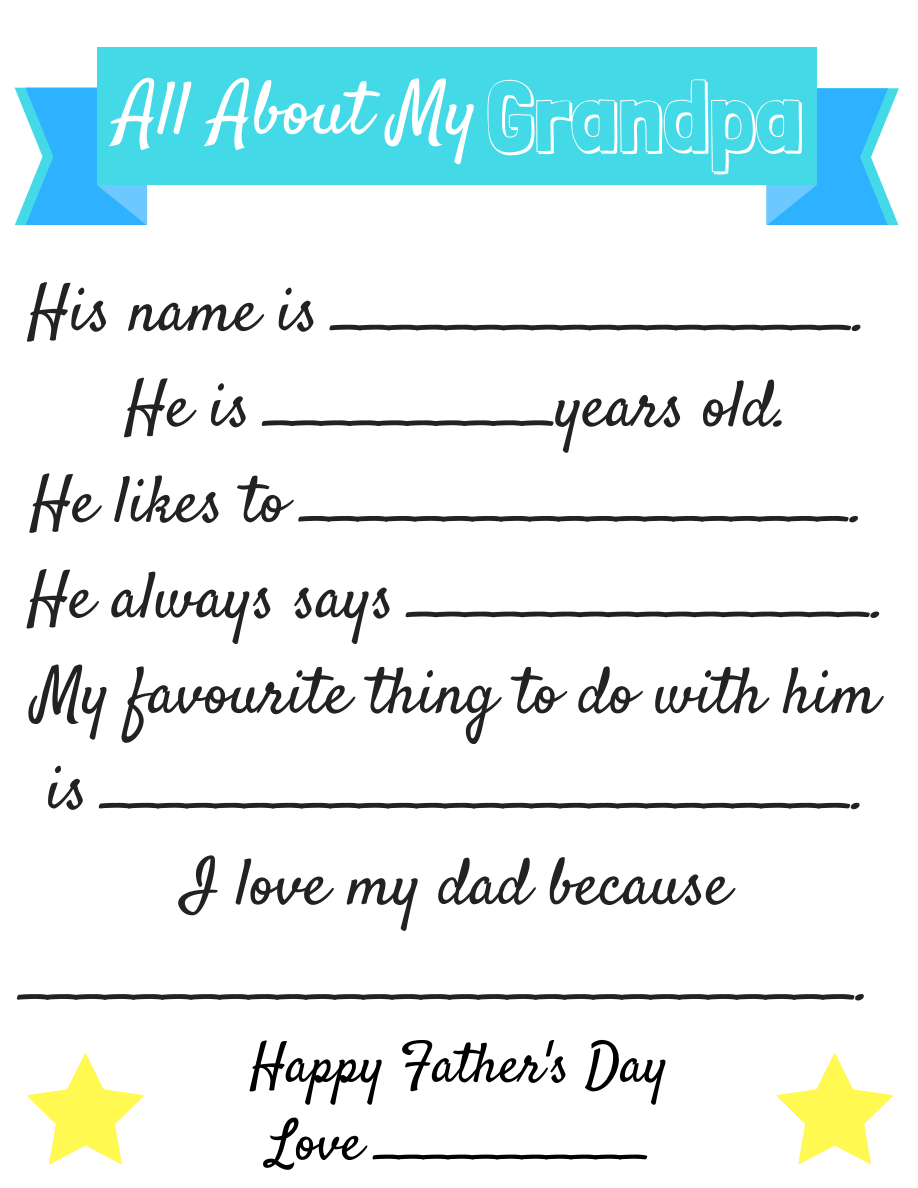
<style>
.page{position:relative;width:918px;height:1188px;background:#fff}
.page>*{position:absolute;margin:0;border:0;box-sizing:border-box;transform-origin:0 0}
.t1{font:74.7px "Satisfy";color:#fff}
.t2{font:65.4px/95.7px "Satisfy";color:#222;text-align:center}
.t3{font:55.95px/77.7px "Satisfy";color:#000;text-align:center}
.s1{font-family:"Londrina Shadow";font-size:99.6px}
</style>
<div class="page">
<div style="left:155px;top:47px;width:601px;height:138px;background:#44d9e6"></div>
<svg style="left:766px;top:88px;width:133px;height:137px;background:#54c3fc"></svg>
<div style="left:755px;top:47px;width:62px;height:138px;background:#44d9e6"></div>
<svg style="left:15px;top:88px;width:132px;height:137px;background:#52c2fc"></svg>
<div style="left:97px;top:47px;width:60px;height:138px;background:#44d9e6"></div>
<svg style="left:27px;top:1053px;width:117px;height:111px"></svg>
<svg style="left:776px;top:1053px;width:117px;height:111px"></svg>
<p class="t1" style="left:117px;top:63px;width:687px">All About My<span class="s1">Grandpa</span></p>
<p class="t2" style="left:24px;top:267px;width:864px">His name is __________________.<br>He is __________years old.<br>He likes to ___________________.<br>He always says ________________.<br>My favourite thing to do with him is __________________________.<br>I love my dad because _____________________________.</p>
<p class="t3" style="left:250px;top:1030px;width:419px">Happy Father's Day<br>Love ___________</p>
</div>
